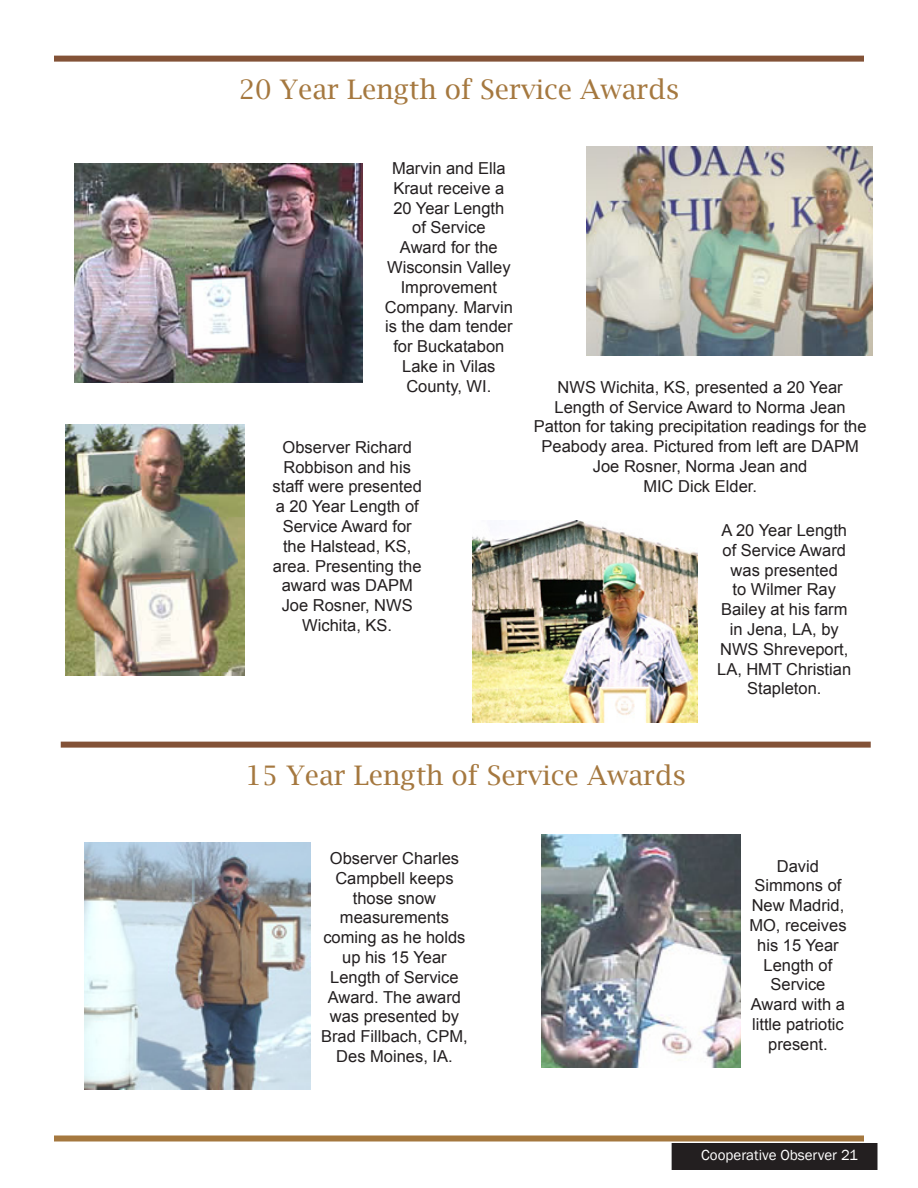
<style>
.page{position:relative;width:918px;height:1188px;background:#fff}
.page>*{position:absolute;margin:0;border:0;box-sizing:border-box;transform-origin:0 0}
.t1{font:27px "Lucida Bright";color:#a5783f}
.t2{font:16.5px/19.8px "Arial";color:#231f20;text-align:center}
.t3{font:15px "Franklin Gothic";color:#fff}
</style>
<div class="page">
<div style="left:672px;top:1144px;width:205px;height:25px;background:#231f20"></div>
<div style="left:672px;top:1143px;width:206px;height:27px;border:2px solid #231f20"></div>
<div style="left:54px;top:1136px;width:810px;height:6px;background:#a5783f"></div>
<div style="left:54px;top:56px;width:810px;height:6px;background:#835237"></div>
<img style="left:74px;top:164px;width:289px;height:218px">
<img style="left:587px;top:146px;width:286px;height:209px">
<img style="left:65px;top:425px;width:179px;height:250px">
<img style="left:472px;top:520px;width:226px;height:202px">
<div style="left:61px;top:742px;width:810px;height:6px;background:#835237"></div>
<img style="left:85px;top:842px;width:225px;height:247px">
<img style="left:542px;top:834px;width:199px;height:234px">
<h1 class="t1" style="left:239px;top:74px;width:442px">20 Year Length of Service Awards</h1>
<p class="t2" style="left:385px;top:158px;width:130px">Marvin and Ella<br>Kraut receive a<br>20 Year Length of Service<br>Award for the<br>Wisconsin Valley<br>Improvement<br>Company. Marvin is the dam tender for Buckatabon<br>Lake in Vilas<br>County, WI.</p>
<p class="t2" style="left:273px;top:437px;width:151px">Observer Richard<br>Robbison and his staff were presented a 20 Year Length of<br>Service Award for the Halstead, KS, area. Presenting the award was DAPM<br>Joe Rosner, NWS<br>Wichita, KS.</p>
<p class="t2" style="left:534px;top:377px;width:334px">NWS Wichita, KS, presented a 20 Year Length of Service Award to Norma Jean Patton for taking precipitation readings for the Peabody area. Pictured from left are DAPM Joe Rosner, Norma Jean and<br>MIC Dick Elder.</p>
<p class="t2" style="left:717px;top:520px;width:135px">A 20 Year Length of Service Award was presented<br>to Wilmer Ray<br>Bailey at his farm in Jena, LA, by<br>NWS Shreveport,<br>LA, HMT Christian<br>Stapleton.</p>
<h1 class="t1" style="left:245px;top:760px;width:442px">15 Year Length of Service Awards</h1>
<p class="t2" style="left:321px;top:848px;width:148px">Observer Charles<br>Campbell keeps those snow measurements coming as he holds up his 15 Year<br>Length of Service<br>Award. The award was presented by<br>Brad Fillbach, CPM,<br>Des Moines, IA.</p>
<p class="t2" style="left:749px;top:856px;width:99px">David<br>Simmons of<br>New Madrid,<br>MO, receives his 15 Year<br>Length of<br>Service<br>Award with a little patriotic present.</p>
<p class="t3" style="left:701px;top:1145px;width:158px">Cooperative Observer 21</p>
</div>
